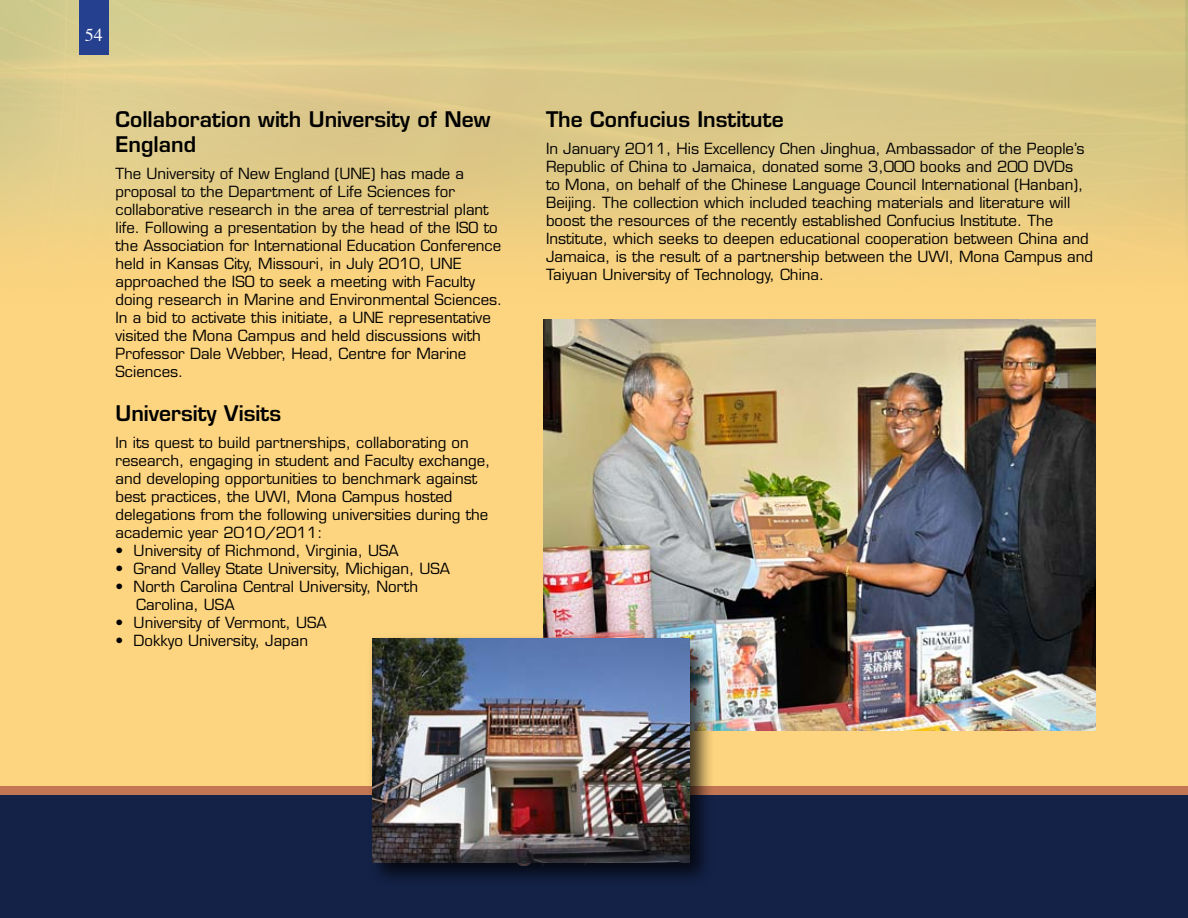
<style>
.page{position:relative;width:1188px;height:918px;background:#fff}
.page>*{position:absolute;margin:0;border:0;box-sizing:border-box;transform-origin:0 0}
.t1{font:600 21px/25.2px "Eurostile";color:#000}
.t2{font:18px "Times";color:#fff}
.t3{font:15px/18px "Eurostile";color:#000}
</style>
<div class="page">
<div style="left:0;top:0;width:1188px;height:804px;background:#fdd47f"></div>
<img style="left:0;top:0;width:1188px;height:375px">
<div style="left:79px;top:0;width:30px;height:54px;background:#25408f"></div>
<div style="left:0;top:787px;width:1188px;height:10px;background:#c27654"></div>
<div style="left:0;top:795px;width:1188px;height:123px;background:#142248"></div>
<img style="left:544px;top:319px;width:552px;height:411px">
<div style="left:367px;top:633px;width:348px;height:254px;background:#000;opacity:.75"></div>
<img style="left:372px;top:638px;width:318px;height:224px">
<p class="t2" style="left:85px;top:18px;width:19px">54</p>
<h1 class="t1" style="left:116px;top:107px;width:376px">Collaboration with University of New<br>England</h1>
<p class="t3" style="left:116px;top:165px;width:388px">The University of New England (UNE) has made a proposal to the Department of Life Sciences for collaborative research in the area of terrestrial plant life. Following a presentation by the head of the ISO to the Association for International Education Conference held in Kansas City, Missouri, in July 2010, UNE approached the ISO to seek a meeting with Faculty doing research in Marine and Environmental Sciences.<br>In a bid to activate this initiate, a UNE representative visited the Mona Campus and held discussions with Professor Dale Webber, Head, Centre for Marine Sciences.</p>
<h1 class="t1" style="left:116px;top:400px;width:167px">University Visits</h1>
<p class="t3" style="left:116px;top:433px;width:376px">In its quest to build partnerships, collaborating on research, engaging in student and Faculty exchange, and developing opportunities to benchmark against best practices, the UWI, Mona Campus hosted delegations from the following universities during the academic year 2010/2011:</p>
<p class="t3" style="left:116px;top:541px;width:285px">• University of Richmond, Virginia, USA</p>
<p class="t3" style="left:116px;top:559px;width:336px">• Grand Valley State University, Michigan, USA</p>
<p class="t3" style="left:136px;top:577px;width:283px;text-indent:-21px">• North Carolina Central University, North<br>Carolina, USA</p>
<p class="t3" style="left:116px;top:613px;width:213px">• University of Vermont, USA</p>
<p class="t3" style="left:116px;top:631px;width:194px">• Dokkyo University, Japan</p>
<h1 class="t1" style="left:546px;top:107px;width:239px">The Confucius Institute</h1>
<p class="t3" style="left:546px;top:140px;width:549px">In January 2011, His Excellency Chen Jinghua, Ambassador of the People’s Republic of China to Jamaica, donated some 3,000 books and 200 DVDs<br>to Mona, on behalf of the Chinese Language Council International (Hanban), Beijing. The collection which included teaching materials and literature will boost the resources of the recently established Confucius Institute. The Institute, which seeks to deepen educational cooperation between China and Jamaica, is the result of a partnership between the UWI, Mona Campus and Taiyuan University of Technology, China.</p>
</div>
